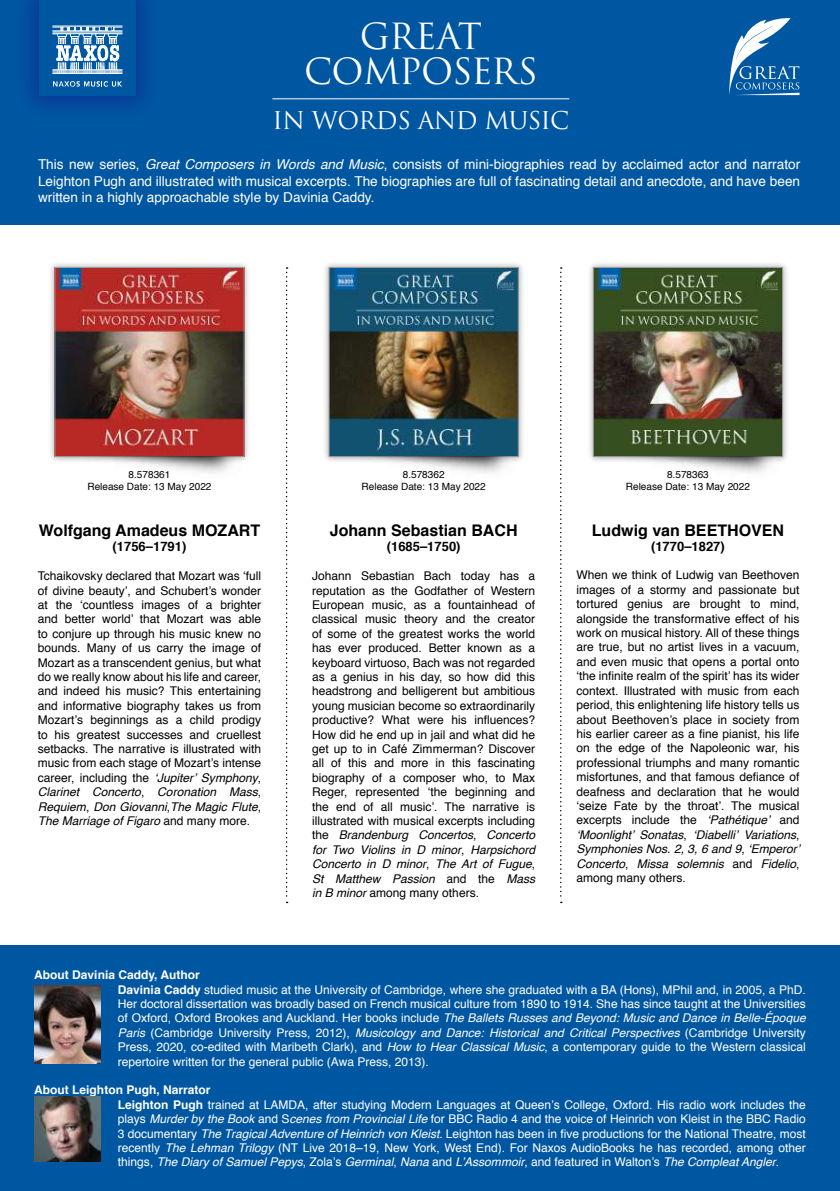
<style>
.page{position:relative;width:840px;height:1191px;background:#fff}
.page>*{position:absolute;margin:0;border:0;box-sizing:border-box;transform-origin:0 0}
.t1{font:35px/34.6px "Trajan Pro 3";letter-spacing:-.02em;color:#fff;text-align:center}
.t2{font:23.8px "Trajan Pro 3";letter-spacing:-.02em;color:#fff}
.t3{font:700 16px "Helvetica";color:#000}
.t4{font:13.6px/16.4px "Helvetica";color:#fff;text-align:justify}
.t5{font:700 13px "Helvetica";color:#000}
.t6{font:12px/14.4px "Helvetica";color:#000;text-align:justify}
.t7{font:12px/14.4px "Helvetica";color:#fff}
.t8{font:10px/12px "Helvetica";color:#000;text-align:center}
.s1{font-style:italic}
.s2{font-weight:700}
</style>
<div class="page">
<div style="left:0;top:0;width:839px;height:225px;background:#0057a1"></div>
<div style="left:0;top:945px;width:839px;height:246px;background:#0057a1"></div>
<svg style="left:729px;top:18px;width:70px;height:77px"></svg>
<img style="left:34px;top:1096px;width:67px;height:65px">
<img style="left:34px;top:985px;width:67px;height:78px">
<hr style="left:272px;top:98px;width:297px;height:1px;background:#fff">
<div style="left:48px;top:260px;width:203px;height:203px;background:#000;opacity:.3"></div>
<img style="left:55px;top:269px;width:189px;height:204px">
<div style="left:55px;top:267px;width:189px;height:190px;border:1px solid #9d9e9e"></div>
<div style="left:322px;top:260px;width:203px;height:203px;background:#000;opacity:.3"></div>
<img style="left:329px;top:269px;width:189px;height:204px">
<div style="left:329px;top:267px;width:189px;height:190px;border:1px solid #9d9e9e"></div>
<div style="left:586px;top:260px;width:203px;height:203px;background:#000;opacity:.3"></div>
<img style="left:593px;top:269px;width:189px;height:204px">
<div style="left:593px;top:267px;width:189px;height:190px;border:1px solid #9d9e9e"></div>
<svg style="left:560px;top:267px;width:1px;height:636px"></svg>
<svg style="left:286px;top:267px;width:1px;height:636px"></svg>
<div style="left:14px;top:0;width:148px;height:122px;background:#1a028a;opacity:.37"></div>
<svg style="left:40px;top:0;width:96px;height:96px"></svg>
<h1 class="t1" style="left:304px;top:21px;width:235px">GREAT<br>COMPOSERS</h1>
<h2 class="t2" style="left:272px;top:104px;width:298px">IN WORDS AND MUSIC</h2>
<p class="t4" style="left:38px;top:157px;width:763px">This new series, <span class="s1">Great Composers in Words and Music</span>, consists of mini-biographies read by acclaimed actor and narrator Leighton Pugh and illustrated with musical excerpts. The biographies are full of fascinating detail and anecdote, and have been written in a highly approachable style by Davinia Caddy.</p>
<p class="t8" style="left:87px;top:469px;width:125px">8.578361<br>Release Date: 13 May 2022</p>
<h3 class="t3" style="left:39px;top:517px;width:223px">Wolfgang Amadeus MOZART</h3>
<p class="t5" style="left:112px;top:536px;width:75px">(1756–1791)</p>
<p class="t6" style="left:38px;top:569px;width:224px">Tchaikovsky declared that Mozart was ‘full of divine beauty’, and Schubert’s wonder at the ‘countless images of a brighter and better world’ that Mozart was able to conjure up through his music knew no bounds. Many of us carry the image of Mozart as a transcendent genius, but what do we really know about his life and career, and indeed his music? This entertaining and informative biography takes us from Mozart’s beginnings as a child prodigy to his greatest successes and cruellest setbacks. The narrative is illustrated with music from each stage of Mozart’s intense career, including the <span class="s1">‘Jupiter’ Symphony</span>, <span class="s1">Clarinet Concerto</span>, <span class="s1">Coronation Mass</span>, <span class="s1">Requiem</span>, <span class="s1">Don Giovanni</span>,<span class="s1">The Magic Flute</span>, <span class="s1">The Marriage of Figaro</span> and many more.</p>
<p class="t8" style="left:361px;top:469px;width:125px">8.578362<br>Release Date: 13 May 2022</p>
<h3 class="t3" style="left:329px;top:517px;width:189px">Johann Sebastian BACH</h3>
<p class="t5" style="left:386px;top:536px;width:75px">(1685–1750)</p>
<p class="t6" style="left:312px;top:569px;width:224px">Johann Sebastian Bach today has a reputation as the Godfather of Western European music, as a fountainhead of classical music theory and the creator of some of the greatest works the world has ever produced. Better known as a keyboard virtuoso, Bach was not regarded as a genius in his day, so how did this headstrong and belligerent but ambitious young musician become so extraordinarily productive? What were his influences?<br>How did he end up in jail and what did he get up to in Café Zimmerman? Discover all of this and more in this fascinating biography of a composer who, to Max Reger, represented ‘the beginning and the end of all music’. The narrative is illustrated with musical excerpts including the <span class="s1">Brandenburg Concertos</span>, <span class="s1">Concerto for Two Violins in D minor</span>, <span class="s1">Harpsichord Concerto in D minor</span>, <span class="s1">The Art of Fugue</span>, <span class="s1">St Matthew Passion</span> and the <span class="s1">Mass in B minor</span> among many others.</p>
<p class="t8" style="left:625px;top:469px;width:125px">8.578363<br>Release Date: 13 May 2022</p>
<h3 class="t3" style="left:591px;top:517px;width:194px">Ludwig van BEETHOVEN</h3>
<p class="t5" style="left:650px;top:536px;width:75px">(1770–1827)</p>
<p class="t6" style="left:576px;top:568px;width:225px">When we think of Ludwig van Beethoven images of a stormy and passionate but tortured genius are brought to mind, alongside the transformative effect of his work on musical history. All of these things are true, but no artist lives in a vacuum, and even music that opens a portal onto ‘the infinite realm of the spirit’ has its wider context. Illustrated with music from each period, this enlightening life history tells us about Beethoven’s place in society from his earlier career as a fine pianist, his life on the edge of the Napoleonic war, his professional triumphs and many romantic misfortunes, and that famous defiance of deafness and declaration that he would ‘seize Fate by the throat’. The musical excerpts include the <span class="s1">‘Pathétique’</span> and <span class="s1">‘Moonlight’ Sonatas</span>, <span class="s1">‘Diabelli’ Variations</span>, <span class="s1">Symphonies Nos. 2, 3, 6 and 9</span>, <span class="s1">‘Emperor’ Concerto</span>, <span class="s1">Missa solemnis</span> and <span class="s1">Fidelio</span>, among many others.</p>
<p class="t7" style="left:118px;top:968px;width:689px;text-indent:-84px"><span class="s2">About Davinia Caddy, Author<br>Davinia Caddy</span> studied music at the University of Cambridge, where she graduated with a BA (Hons), MPhil and, in 2005, a PhD.<br>Her doctoral dissertation was broadly based on French musical culture from 1890 to 1914. She has since taught at the Universities of Oxford, Oxford Brookes and Auckland. Her books include <span class="s1">The Ballets Russes and Beyond: Music and Dance in Belle-Époque Paris</span> (Cambridge University Press, 2012), <span class="s1">Musicology and Dance: Historical and Critical Perspectives</span> (Cambridge University Press, 2020, co-edited with Maribeth Clark), and <span class="s1">How to Hear Classical Music</span>, a contemporary guide to the Western classical repertoire written for the general public (Awa Press, 2013).</p>
<p class="t7" style="left:118px;top:1083px;width:689px;text-indent:-84px"><span class="s2">About Leighton Pugh, Narrator<br>Leighton Pugh</span> trained at LAMDA, after studying Modern Languages at Queen’s College, Oxford. His radio work includes the plays <span class="s1">Murder by the Book</span> and S<span class="s1">cenes from Provincial Life</span> for BBC Radio 4 and the voice of Heinrich von Kleist in the BBC Radio 3 documentary <span class="s1">The Tragical Adventure of Heinrich von Kleist</span>. Leighton has been in five productions for the National Theatre, most recently <span class="s1">The Lehman Trilogy</span> (NT Live 2018–19, New York, West End). For Naxos AudioBooks he has recorded, among other things, <span class="s1">The Diary of Samuel Pepys</span>, Zola’s <span class="s1">Germinal</span>, <span class="s1">Nana</span> and <span class="s1">L’Assommoir</span>, and featured in Walton’s <span class="s1">The Compleat Angler</span>.</p>
</div>
